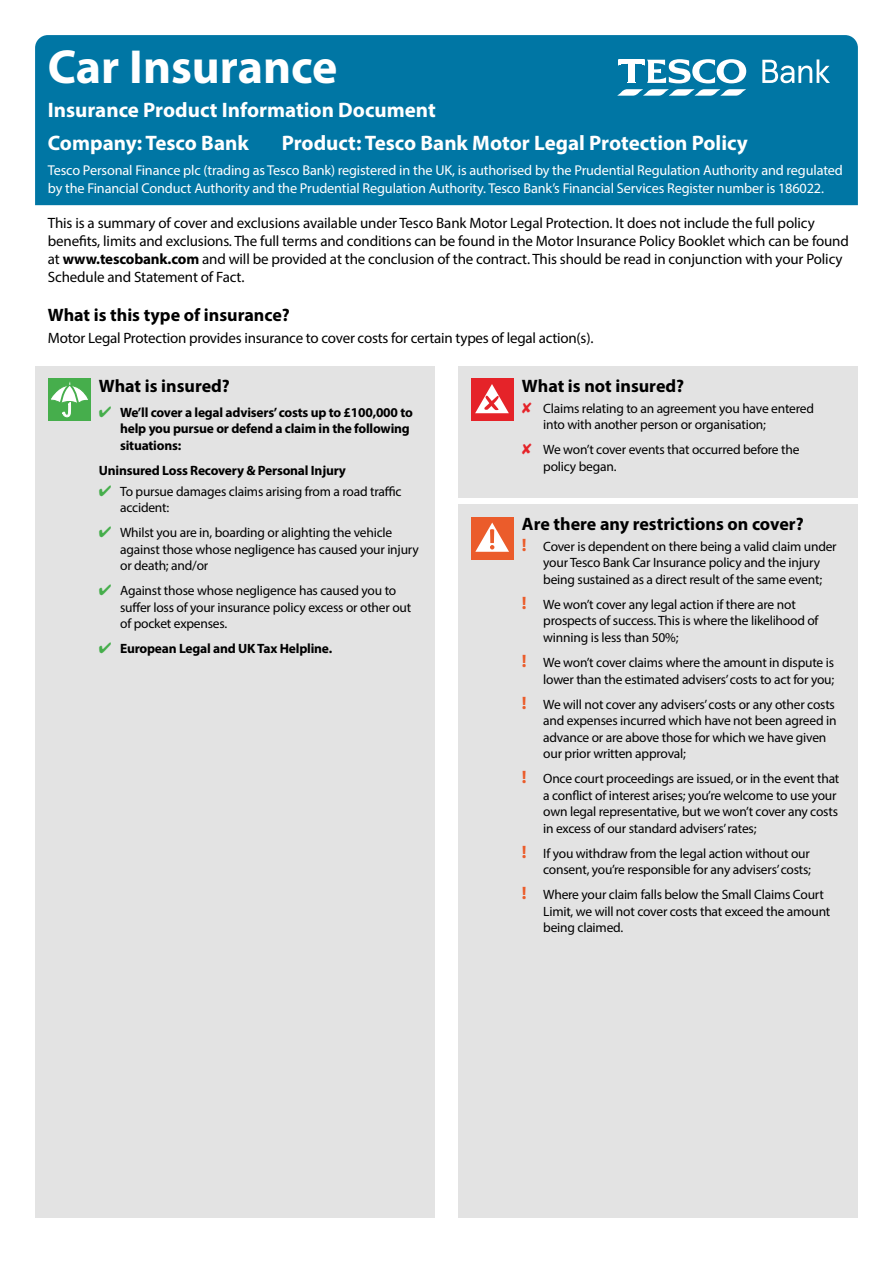
<style>
.page{position:relative;width:893px;height:1263px;background:#fff}
.page>*{position:absolute;margin:0;border:0;box-sizing:border-box;transform-origin:0 0}
.t1{font:700 48px "Myriad Pro";color:#fff}
.t2{font:700 21px/33.3px "Myriad Pro";color:#fff}
.t3{font:700 18px "Myriad Pro";color:#000}
.t4{font:15px/18px "Myriad Pro";letter-spacing:-.01em;color:#000}
.t5{font:14.25px/18px "Myriad Pro";letter-spacing:-.01em;color:#fff}
.t6{font:13.5px/16.5px "Myriad Pro";letter-spacing:-.015em;color:#000}
.t7{font:700 13.5px/16.5px "Myriad Pro";letter-spacing:-.015em;color:#000}
.s1{font-weight:700}
.s2{color:#46ae4c}
.s3{font-weight:700;font-size:18px;color:#eb5c2b}
</style>
<div class="page">
<div style="left:35px;top:35px;width:823px;height:170px;background:#0076a4"></div>
<div style="left:35px;top:366px;width:400px;height:851px;background:#e3e3e3"></div>
<div style="left:458px;top:366px;width:400px;height:132px;background:#e3e3e3"></div>
<div style="left:458px;top:504px;width:400px;height:713px;background:#e3e3e3"></div>
<svg style="left:618px;top:59px;width:128px;height:24px"></svg>
<svg style="left:617px;top:89px;width:129px;height:7px"></svg>
<svg style="left:762px;top:59px;width:68px;height:24px"></svg>
<div style="left:48px;top:378px;width:42px;height:43px;background:#46ae4c"></div>
<svg style="left:51px;top:381px;width:37px;height:36px"></svg>
<div style="left:471px;top:378px;width:42px;height:43px;background:#e52329"></div>
<svg style="left:475px;top:384px;width:34px;height:29px"></svg>
<div style="left:471px;top:517px;width:42px;height:43px;background:#eb5c2b"></div>
<svg style="left:475px;top:523px;width:34px;height:29px"></svg>
<h1 class="t1" style="left:48px;top:36px;width:291px">Car Insurance</h1>
<h2 class="t2" style="left:48px;top:92px;width:389px">Insurance Product Information Document<br>Company: Tesco Bank</h2>
<h2 class="t2" style="left:282px;top:126px;width:468px">Product: Tesco Bank Motor Legal Protection Policy</h2>
<p class="t5" style="left:48px;top:160px;width:797px">Tesco Personal Finance plc (trading as Tesco Bank) registered in the UK, is authorised by the Prudential Regulation Authority and regulated by the Financial Conduct Authority and the Prudential Regulation Authority. Tesco Bank’s Financial Services Register number is 186022.</p>
<p class="t4" style="left:48px;top:213px;width:802px">This is a summary of cover and exclusions available under Tesco Bank Motor Legal Protection. It does not include the full policy benefits, limits and exclusions. The full terms and conditions can be found in the Motor Insurance Policy Booklet which can be found at <span class="s1">www.tescobank.com</span> and will be provided at the conclusion of the contract. This should be read in conjunction with your Policy Schedule and Statement of Fact.</p>
<h3 class="t3" style="left:48px;top:303px;width:244px">What is this type of insurance?</h3>
<p class="t4" style="left:48px;top:329px;width:547px">Motor Legal Protection provides insurance to cover costs for certain types of legal action(s).</p>
<h3 class="t3" style="left:99px;top:374px;width:133px">What is insured?</h3>
<p class="t7" style="left:120px;top:404px;width:294px;text-indent:-21px"><span class="s2">✔</span> We’ll cover a legal advisers’ costs up to £100,000 to help you pursue or defend a claim in the following situations:</p>
<p class="t7" style="left:99px;top:462px;width:249px">Uninsured Loss Recovery &amp; Personal Injury</p>
<p class="t6" style="left:120px;top:483px;width:283px;text-indent:-21px"><span class="s2">✔</span> To pursue damages claims arising from a road traffic accident:</p>
<p class="t6" style="left:120px;top:524px;width:300px;text-indent:-21px"><span class="s2">✔</span> Whilst you are in, boarding or alighting the vehicle against those whose negligence has caused your injury or death; and/or</p>
<p class="t6" style="left:120px;top:582px;width:293px;text-indent:-21px"><span class="s2">✔</span> Against those whose negligence has caused you to suffer loss of your insurance policy excess or other out of pocket expenses.</p>
<p class="t7" style="left:99px;top:640px;width:235px"><span class="s2">✔</span> European Legal and UK Tax Helpline.</p>
<h3 class="t3" style="left:522px;top:374px;width:164px">What is not insured?</h3>
<p class="t6" style="left:543px;top:400px;width:272px">Claims relating to an agreement you have entered into with another person or organisation;</p>
<p class="t6" style="left:543px;top:441px;width:258px">We won’t cover events that occurred before the policy began.</p>
<h3 class="t3" style="left:522px;top:512px;width:283px">Are there any restrictions on cover?</h3>
<p class="t6" style="left:522px;top:538px;width:316px;text-align:center"><span class="s3">!</span> Cover is dependent on there being a valid claim under your Tesco Bank Car Insurance policy and the injury<br>being sustained as a direct result of the same event;</p>
<p class="t6" style="left:543px;top:596px;width:277px;text-indent:-21px"><span class="s3">!</span> We won’t cover any legal action if there are not prospects of success. This is where the likelihood of winning is less than 50%;</p>
<p class="t6" style="left:522px;top:654px;width:314px;text-align:right"><span class="s3">!</span> We won’t cover claims where the amount in dispute is lower than the estimated advisers’ costs to act for you;</p>
<p class="t6" style="left:543px;top:695px;width:295px;text-indent:-21px"><span class="s3">!</span> We will not cover any advisers’ costs or any other costs and expenses incurred which have not been agreed in advance or are above those for which we have given our prior written approval;</p>
<p class="t6" style="left:543px;top:770px;width:298px;text-indent:-21px"><span class="s3">!</span> Once court proceedings are issued, or in the event that a conflict of interest arises; you’re welcome to use your own legal representative, but we won’t cover any costs in excess of our standard advisers’ rates;</p>
<p class="t6" style="left:522px;top:844px;width:291px;text-align:right"><span class="s3">!</span> If you withdraw from the legal action without our consent, you’re responsible for any advisers’ costs;</p>
<p class="t6" style="left:543px;top:886px;width:289px;text-indent:-21px"><span class="s3">!</span> Where your claim falls below the Small Claims Court<br>Limit, we will not cover costs that exceed the amount being claimed.</p>
</div>
